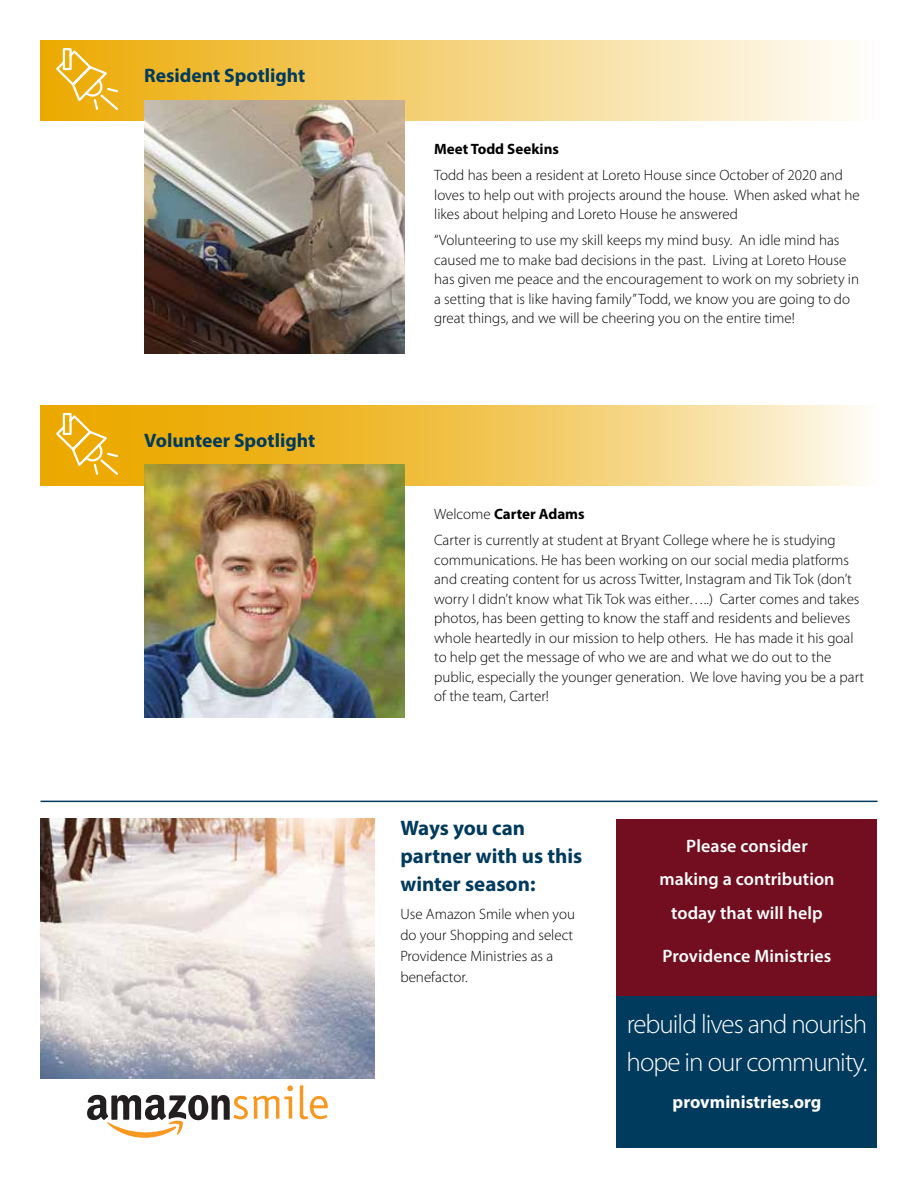
<style>
.page{position:relative;width:918px;height:1188px;background:#fff}
.page>*{position:absolute;margin:0;border:0;box-sizing:border-box;transform-origin:0 0}
.t1{font:300 27px/38.4px "Myriad Pro";letter-spacing:-.035em;color:#fff}
.t2{font:700 21px/28.2px "Myriad Pro";color:#003a5d}
.t3{font:700 19.5px "Myriad Pro";color:#003a5d}
.t4{font:600 18px/33.6px "Myriad Pro";letter-spacing:.005em;color:#fff;text-align:center}
.t5{font:700 18px "Myriad Pro";color:#fff}
.t6{font:300 15px/19.5px "Myriad Pro";color:#000}
.t7{font:700 15px "Myriad Pro";color:#000}
.s1{font-weight:700}
</style>
<div class="page">
<img style="left:40px;top:819px;width:334px;height:260px">
<div style="left:40px;top:40px;width:838px;height:80px;background:linear-gradient(to right,#eba900,#fffefd)"></div>
<svg style="left:40px;top:405px;width:825px;height:80px"></svg>
<div style="left:616px;top:819px;width:262px;height:177px;background:#720e20"></div>
<div style="left:616px;top:996px;width:262px;height:152px;background:#003a5d"></div>
<svg style="left:56px;top:48px;width:62px;height:62px"></svg>
<svg style="left:56px;top:413px;width:62px;height:62px"></svg>
<hr style="left:40px;top:801px;width:838px;height:1px;background:#003a5d">
<svg style="left:300px;top:1085px;width:28px;height:34px"></svg>
<svg style="left:87px;top:1085px;width:206px;height:53px"></svg>
<img style="left:144px;top:100px;width:260px;height:253px">
<img style="left:144px;top:465px;width:260px;height:252px">
<h3 class="t3" style="left:144px;top:63px;width:163px">Resident Spotlight</h3>
<h3 class="t3" style="left:144px;top:428px;width:173px">Volunteer Spotlight</h3>
<p class="t7" style="left:434px;top:139px;width:126px">Meet Todd Seekins</p>
<p class="t6" style="left:434px;top:165px;width:427px">Todd has been a resident at Loreto House since October of 2020 and loves to help out with projects around the house. When asked what he likes about helping and Loreto House he answered</p>
<p class="t6" style="left:434px;top:231px;width:426px">“Volunteering to use my skill keeps my mind busy. An idle mind has caused me to make bad decisions in the past. Living at Loreto House has given me peace and the encouragement to work on my sobriety in a setting that is like having family” Todd, we know you are going to do great things, and we will be cheering you on the entire time!</p>
<p class="t6" style="left:434px;top:501px;width:403px;line-height:26.2px">Welcome <span class="s1">Carter Adams<br></span>Carter is currently at student at Bryant College where he is studying</p>
<p class="t6" style="left:434px;top:550px;width:431px">communications. He has been working on our social media platforms and creating content for us across Twitter, Instagram and Tik Tok (don’t worry I didn’t know what Tik Tok was either…..) Carter comes and takes photos, has been getting to know the staff and residents and believes whole heartedly in our mission to help others. He has made it his goal to help get the message of who we are and what we do out to the public, especially the younger generation. We love having you be a part of the team, Carter!</p>
<h2 class="t2" style="left:400px;top:813px;width:183px">Ways you can partner with us this winter season:</h2>
<p class="t6" style="left:400px;top:903px;width:176px;line-height:21px">Use Amazon Smile when you do your Shopping and select<br>Providence Ministries as a benefactor.</p>
<p class="t4" style="left:659px;top:828px;width:177px">Please consider making a contribution today that will help</p>
<p class="t4" style="left:663px;top:938px;width:170px">Providence Ministries</p>
<h1 class="t1" style="left:627px;top:1005px;width:242px">rebuild lives and nourish hope in our community.</h1>
<p class="t5" style="left:673px;top:1090px;width:150px">provministries.org</p>
</div>
